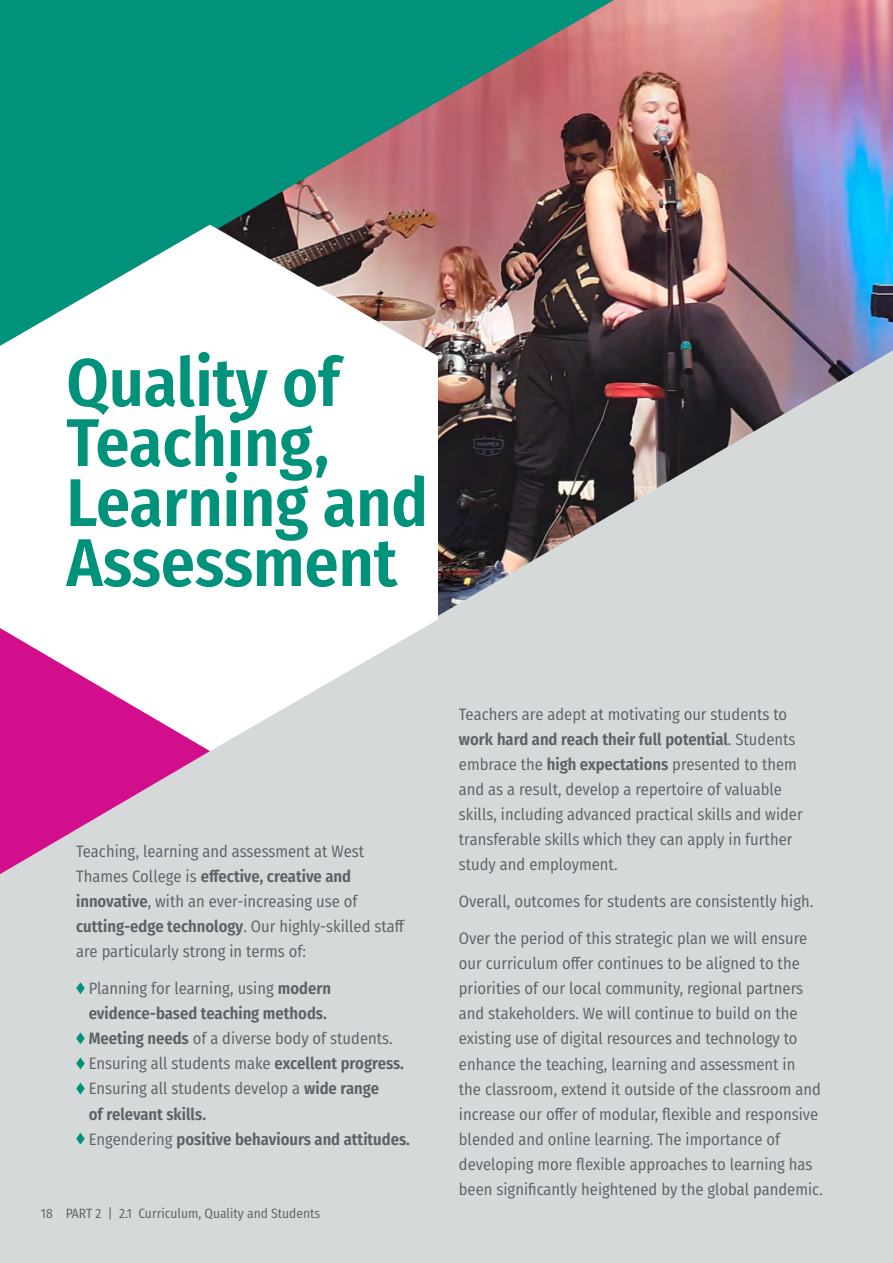
<style>
.page{position:relative;width:893px;height:1263px;background:#fff}
.page>*{position:absolute;margin:0;border:0;box-sizing:border-box;transform-origin:0 0}
.t1{font:600 67.5px/60px "Fira Sans Condensed";color:#00927a}
.t2{font:16.5px/25px "Fira Sans Condensed";color:#5d6067}
.t3{font:600 16.5px/25px "Fira Sans Condensed";color:#5d6067}
.t4{font:13.5px "Fira Sans Condensed";color:#5d6067}
.t5{font:13.5px "Fira Sans Condensed";color:#5d6067}
.s1{font-weight:600}
.s2{font-weight:400}
</style>
<div class="page">
<div style="left:0;top:36px;width:893px;height:1227px;background:#d6d9d9"></div>
<img style="left:438px;top:0;width:455px;height:616px">
<svg style="left:0;top:0;width:614px;height:354px;fill:#00927a"></svg>
<svg style="left:0;top:225px;width:438px;height:526px;fill:#fff"></svg>
<svg style="left:76px;top:982px;width:9px;height:12px"></svg>
<svg style="left:76px;top:1032px;width:9px;height:12px"></svg>
<svg style="left:76px;top:1057px;width:9px;height:12px"></svg>
<svg style="left:76px;top:1082px;width:9px;height:12px"></svg>
<svg style="left:76px;top:1133px;width:9px;height:11px"></svg>
<svg style="left:0;top:628px;width:210px;height:246px;fill:#d20e8c"></svg>
<h1 class="t1" style="left:66px;top:349px;width:363px">Quality of<br>Teaching,<br>Learning and<br>Assessment</h1>
<p class="t2" style="left:76px;top:838px;width:330px">Teaching, learning and assessment at West Thames College is <span class="s1">effective, creative and innovative</span>, with an ever-increasing use of <span class="s1">cutting-edge technology</span>. Our highly-skilled staff are particularly strong in terms of:</p>
<p class="t3" style="left:89px;top:975px;width:323px"><span class="s2">Planning for learning, using</span> modern evidence-based teaching methods.<br>Meeting needs <span class="s2">of a diverse body of students.<br>Ensuring all students make</span> excellent progress.<br><span class="s2">Ensuring all students develop a</span> wide range<br>of relevant skills.<br><span class="s2">Engendering</span> positive behaviours and attitudes.</p>
<p class="t5" style="left:148px;top:1201px;width:94px">Support Services</p>
<p class="t4" style="left:41px;top:1203px;width:281px">18 PART 2 | 2.1 Curriculum, Quality and Students</p>
<p class="t2" style="left:459px;top:701px;width:345px">Teachers are adept at motivating our students to <span class="s1">work hard and reach their full potential</span>. Students embrace the <span class="s1">high expectations</span> presented to them and as a result, develop a repertoire of valuable skills, including advanced practical skills and wider transferable skills which they can apply in further study and employment.</p>
<p class="t2" style="left:459px;top:888px;width:356px">Overall, outcomes for students are consistently high.</p>
<p class="t2" style="left:459px;top:925px;width:366px">Over the period of this strategic plan we will ensure our curriculum offer continues to be aligned to the priorities of our local community, regional partners and stakeholders. We will continue to build on the existing use of digital resources and technology to enhance the teaching, learning and assessment in<br>the classroom, extend it outside of the classroom and increase our offer of modular, flexible and responsive blended and online learning. The importance of developing more flexible approaches to learning has been significantly heightened by the global pandemic.</p>
</div>
